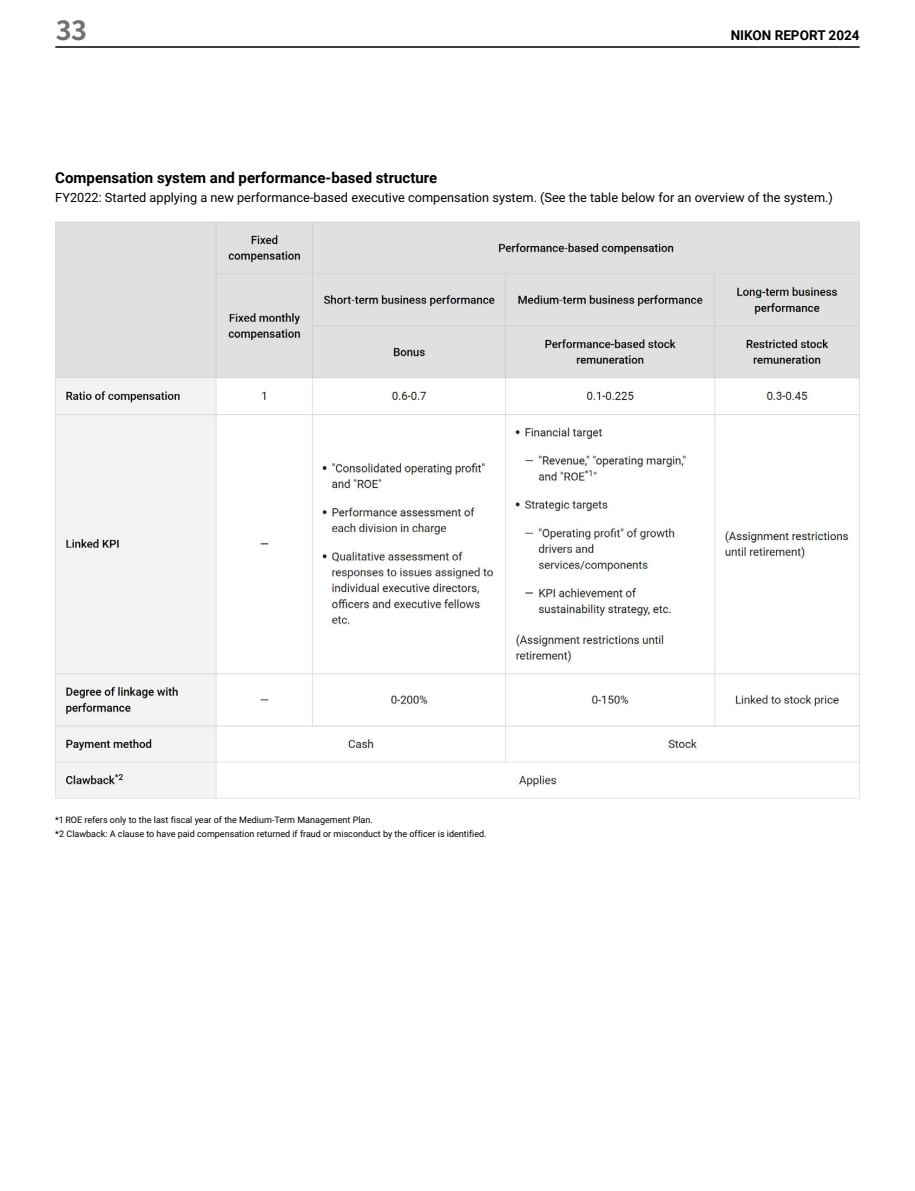
<style>
.page{position:relative;width:915px;height:1191px;background:#fff}
.page>*{position:absolute;margin:0;border:0;box-sizing:border-box;transform-origin:0 0}
.t1{font:700 27px "Noto Sans JP";color:#727171}
.t2{font:700 15px "Roboto";color:#000}
.t3{font:700 13.5px "Roboto";color:#000}
.t4{font:12.75px "Roboto";color:#000}
.t5{font:9px/13.5px "Roboto";color:#000}
</style>
<div class="page">
<img style="left:55px;top:221px;width:804px;height:578px">
<hr style="left:55px;top:46px;width:804px;height:2px;background:#000">
<h1 class="t1" style="left:55px;top:15px;width:33px">33</h1>
<h3 class="t3" style="left:730px;top:26px;width:130px">NIKON REPORT 2024</h3>
<h2 class="t2" style="left:55px;top:167px;width:383px">Compensation system and performance-based structure</h2>
<h3 class="t4" style="left:55px;top:189px;width:779px">FY2022: Started applying a new performance-based executive compensation system. (See the table below for an overview of the system.)</h3>
<p class="t5" style="left:55px;top:813px;width:432px">*1 ROE refers only to the last fiscal year of the Medium-Term Management Plan.<br>*2 Clawback: A clause to have paid compensation returned if fraud or misconduct by the officer is identified.</p>
</div>
